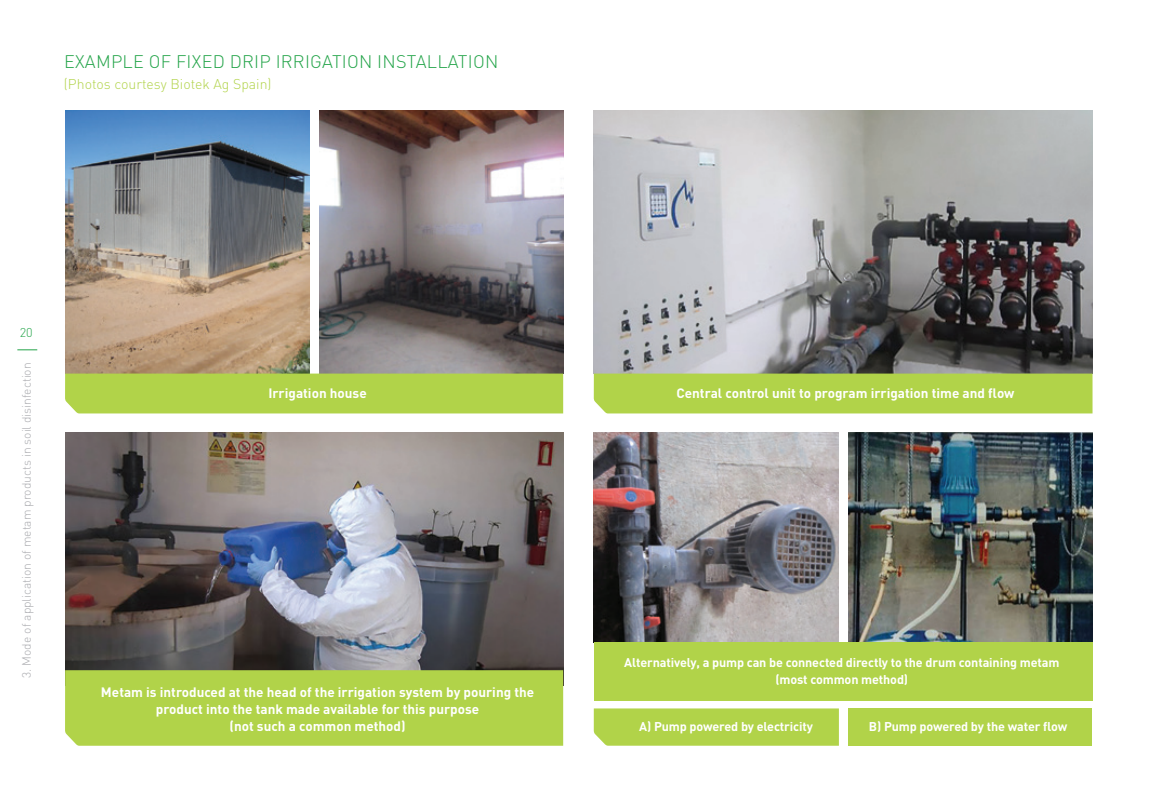
<style>
.page{position:relative;width:1157px;height:808px;background:#fff}
.page>*{position:absolute;margin:0;border:0;box-sizing:border-box;transform-origin:0 0}
.t1{font:300 18px "DIN";letter-spacing:.015em;color:#23a449}
.t2{font:300 14.1px "DIN";color:#b1d349}
.t3{font:700 13.5px/16.8px "DIN";color:#fff;text-align:center}
.t4{font:700 12.6px/16.8px "DIN";letter-spacing:-.01em;color:#fff;text-align:center}
.t5{font:300 12.6px "DIN";color:#23a449}
.t6{font:300 12px "DIN";color:#a8a9ad}
</style>
<div class="page">
<svg style="left:17px;top:349px;width:20px;height:1px"></svg>
<img style="left:594px;top:432px;width:245px;height:210px">
<img style="left:848px;top:432px;width:244px;height:210px">
<img style="left:65px;top:111px;width:244px;height:263px">
<img style="left:65px;top:432px;width:498px;height:238px">
<img style="left:319px;top:111px;width:244px;height:263px">
<img style="left:594px;top:111px;width:498px;height:263px">
<div style="left:65px;top:374px;width:498px;height:39px;background:#b1d349"></div>
<div style="left:594px;top:374px;width:498px;height:39px;background:#b1d349"></div>
<div style="left:65px;top:670px;width:498px;height:76px;background:#b1d349"></div>
<div style="left:594px;top:708px;width:245px;height:38px;background:#b1d349"></div>
<div style="left:848px;top:708px;width:243px;height:38px;background:#b1d349"></div>
<div style="left:594px;top:642px;width:498px;height:59px;background:#b1d349"></div>
<p class="t1" style="left:64px;top:50px;width:436px">EXAMPLE OF FIXED DRIP IRRIGATION INSTALLATION</p>
<p class="t2" style="left:64px;top:75px;width:209px">(Photos courtesy Biotek Ag Spain)</p>
<p class="t5" style="left:20px;top:324px;width:14px">20</p>
<p class="t6" style="left:19px;top:678px;width:317px;rotate:-90deg">3. Mode of application of metam products in soil disinfection</p>
<p class="t3" style="left:268px;top:384px;width:100px">Irrigation house</p>
<p class="t3" style="left:676px;top:384px;width:339px">Central control unit to program irrigation time and flow</p>
<p class="t3" style="left:101px;top:683px;width:435px">Metam is introduced at the head of the irrigation system by pouring the product into the tank made available for this purpose</p>
<p class="t3" style="left:229px;top:717px;width:178px">(not such a common method)</p>
<p class="t4" style="left:624px;top:653px;width:437px">Alternatively, a pump can be connected directly to the drum containing metam (most common method)</p>
<p class="t4" style="left:639px;top:718px;width:175px">A) Pump powered by electricity</p>
<p class="t4" style="left:869px;top:718px;width:200px">B) Pump powered by the water flow</p>
</div>
